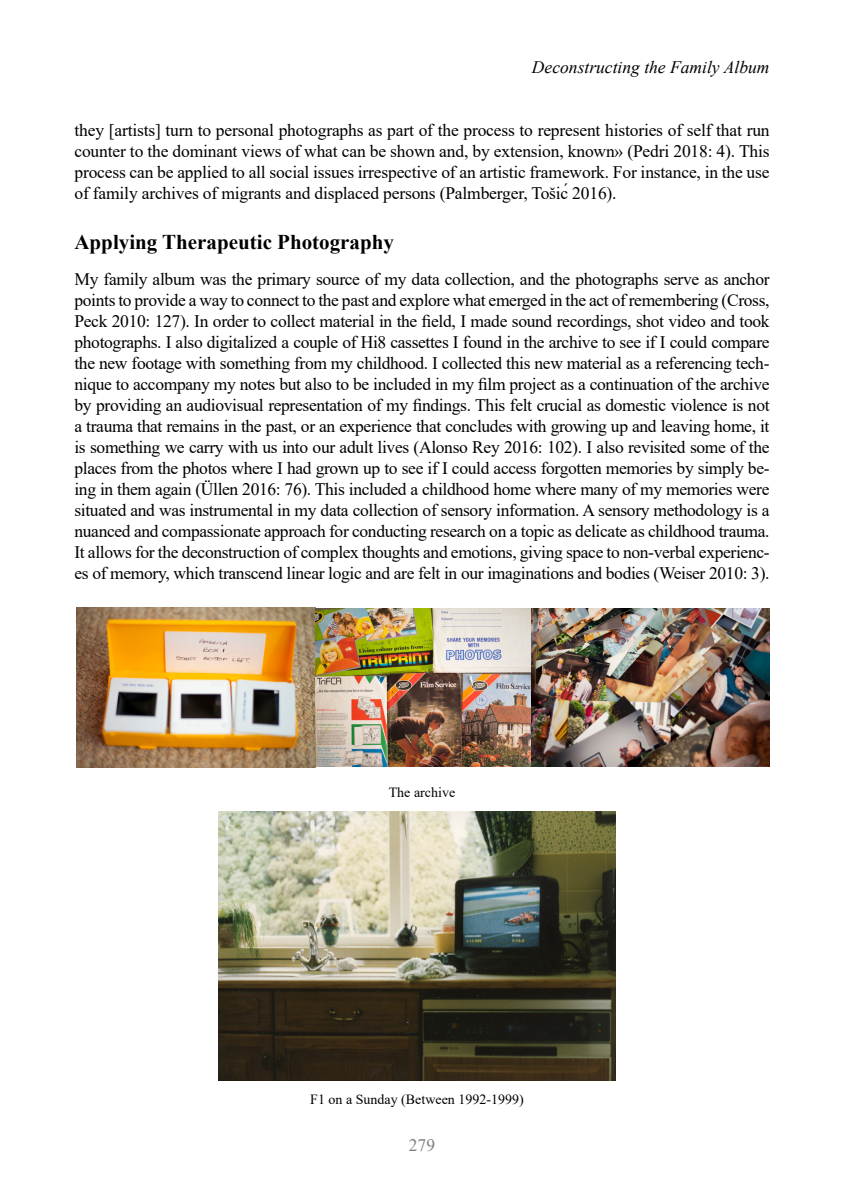
<style>
.page{position:relative;width:844px;height:1191px;background:#fff}
.page>*{position:absolute;margin:0;border:0;box-sizing:border-box;transform-origin:0 0}
.t1{font:700 21px "Times New Roman";color:#000}
.t2{font:17.5px/21px "Times New Roman";letter-spacing:-.02em;color:#000;text-align:justify}
.t3{font:italic 17.5px "Times New Roman";color:#000}
.t4{font:17.5px "Times New Roman";color:#808080}
.t5{font:14px "Times New Roman";color:#000}
</style>
<div class="page">
<img style="left:76px;top:608px;width:693px;height:159px">
<img style="left:218px;top:811px;width:397px;height:269px">
<p class="t3" style="left:532px;top:55px;width:239px">Deconstructing the Family Album</p>
<p class="t2" style="left:74px;top:119px;width:696px">they [artists] turn to personal photographs as part of the process to represent histories of self that run counter to the dominant views of what can be shown and, by extension, known» (Pedri 2018: 4). This process can be applied to all social issues irrespective of an artistic framework. For instance, in the use of family archives of migrants and displaced persons (Palmberger, Tošić2016).</p>
<p class="t1" style="left:74px;top:227px;width:321px">Applying Therapeutic Photography</p>
<p class="t2" style="left:74px;top:268px;width:696px">My family album was the primary source of my data collection, and the photographs serve as anchor points to provide a way to connect to the past and explore what emerged in the act of remembering (Cross, Peck 2010: 127). In order to collect material in the field, I made sound recordings, shot video and took photographs. I also digitalized a couple of Hi8 cassettes I found in the archive to see if I could compare the new footage with something from my childhood. I collected this new material as a referencing tech&shy;nique to accompany my notes but also to be included in my film project as a continuation of the archive by providing an audiovisual representation of my findings. This felt crucial as domestic violence is not a trauma that remains in the past, or an experience that concludes with growing up and leaving home, it is something we carry with us into our adult lives (Alonso Rey 2016: 102). I also revisited some of the places from the photos where I had grown up to see if I could access forgotten memories by simply be&shy;ing in them again (Üllen 2016: 76). This included a childhood home where many of my memories were situated and was instrumental in my data collection of sensory information. A sensory methodology is a nuanced and compassionate approach for conducting research on a topic as delicate as childhood trauma.<br>It allows for the deconstruction of complex thoughts and emotions, giving space to non-verbal experienc&shy;es of memory, which transcend linear logic and are felt in our imaginations and bodies (Weiser 2010: 3).</p>
<p class="t5" style="left:388px;top:783px;width:68px">The archive</p>
<p class="t5" style="left:310px;top:1089px;width:215px">F1 on a Sunday (Between 1992-1999)</p>
<p class="t4" style="left:409px;top:1132px;width:28px">279</p>
</div>
